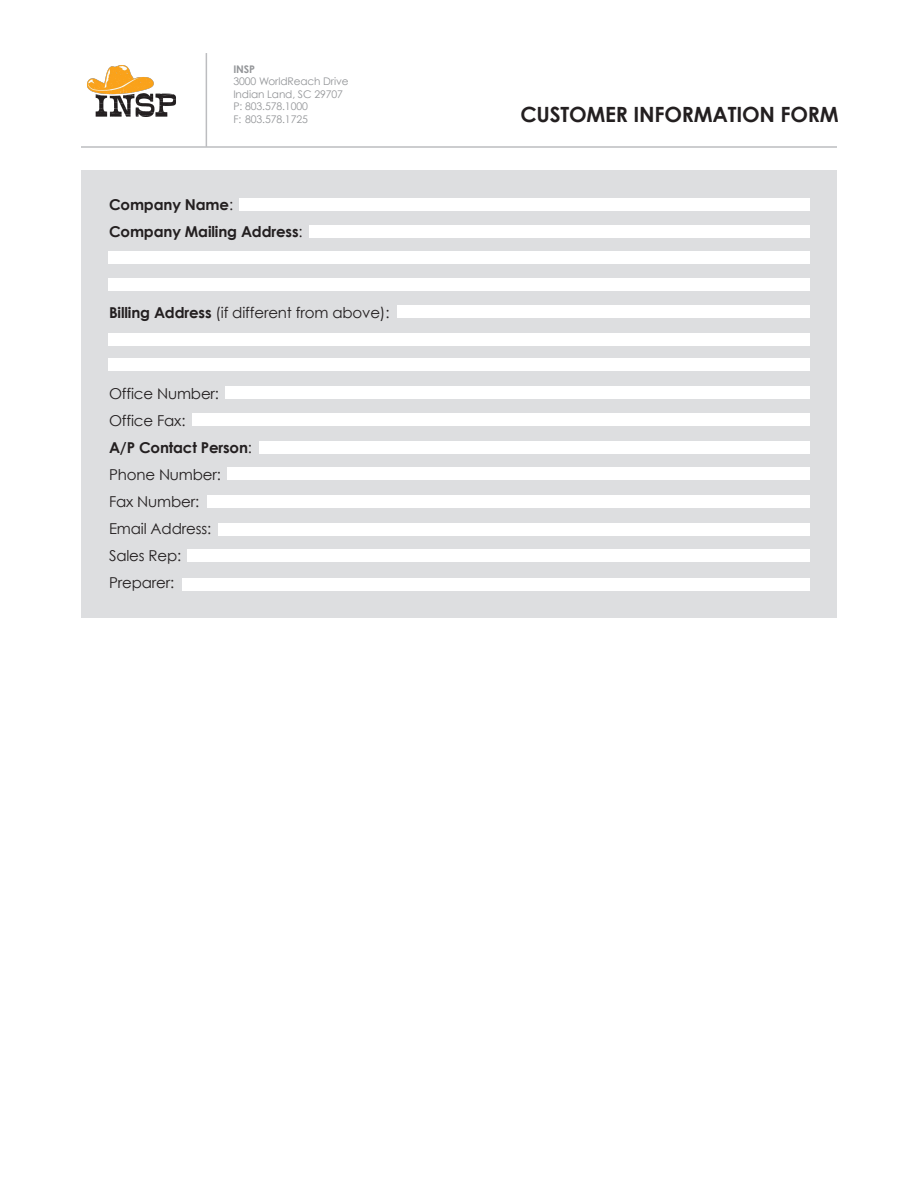
<style>
.page{position:relative;width:918px;height:1188px;background:#fff}
.page>*{position:absolute;margin:0;border:0;box-sizing:border-box;transform-origin:0 0}
.t1{font:700 21px "Century Gothic";letter-spacing:-.01em;color:#231f20}
.t2{font:15px/27px "Century Gothic";letter-spacing:-.01em;color:#231f20}
.t3{font:700 15px/27px "Century Gothic";letter-spacing:-.01em;color:#231f20}
.t4{font:10.5px/12.6px "Century Gothic";letter-spacing:-.01em;color:#939598}
.t5{font:700 10.5px "Century Gothic";color:#939598}
.s1{font-weight:400}
.s2{font-weight:700}
</style>
<div class="page">
<div style="left:81px;top:171px;width:756px;height:447px;background:#dddee0"></div>
<hr style="left:81px;top:146px;width:756px;height:2px;background:#bcbdc0">
<div style="left:240px;top:198px;width:570px;height:13px;background:#fff"></div>
<div style="left:225px;top:386px;width:585px;height:13px;background:#fff"></div>
<div style="left:193px;top:413px;width:617px;height:13px;background:#fff"></div>
<div style="left:228px;top:467px;width:582px;height:13px;background:#fff"></div>
<div style="left:207px;top:495px;width:603px;height:13px;background:#fff"></div>
<div style="left:218px;top:523px;width:592px;height:13px;background:#fff"></div>
<div style="left:188px;top:549px;width:622px;height:13px;background:#fff"></div>
<div style="left:182px;top:578px;width:628px;height:13px;background:#fff"></div>
<div style="left:260px;top:441px;width:550px;height:13px;background:#fff"></div>
<div style="left:310px;top:225px;width:500px;height:13px;background:#fff"></div>
<div style="left:108px;top:251px;width:702px;height:13px;background:#fff"></div>
<div style="left:108px;top:278px;width:702px;height:13px;background:#fff"></div>
<div style="left:397px;top:305px;width:413px;height:13px;background:#fff"></div>
<div style="left:108px;top:333px;width:702px;height:13px;background:#fff"></div>
<div style="left:108px;top:358px;width:702px;height:13px;background:#fff"></div>
<img style="left:81px;top:53px;width:189px;height:95px">
<p class="t5" style="left:233px;top:62px;width:23px">INSP</p>
<p class="t4" style="left:233px;top:75px;width:117px">3000 WorldReach Drive<br>Indian Land, SC 29707<br>P: 803.578.1000<br>F: 803.578.1725</p>
<p class="t3" style="left:109px;top:190px;width:195px">Company Name<span class="s1">:<br></span>Company Mailing Address<span class="s1">:</span></p>
<p class="t2" style="left:109px;top:299px;width:282px"><span class="s2">Billing Address</span> (if different from above):</p>
<p class="t2" style="left:109px;top:380px;width:145px">Office Number:<br>Office Fax:<br><span class="s2">A/P Contact Person</span>:<br>Phone Number:<br>Fax Number:<br>Email Address:<br>Sales Rep:<br>Preparer:</p>
<h1 class="t1" style="left:520px;top:101px;width:320px">CUSTOMER INFORMATION FORM</h1>
</div>
